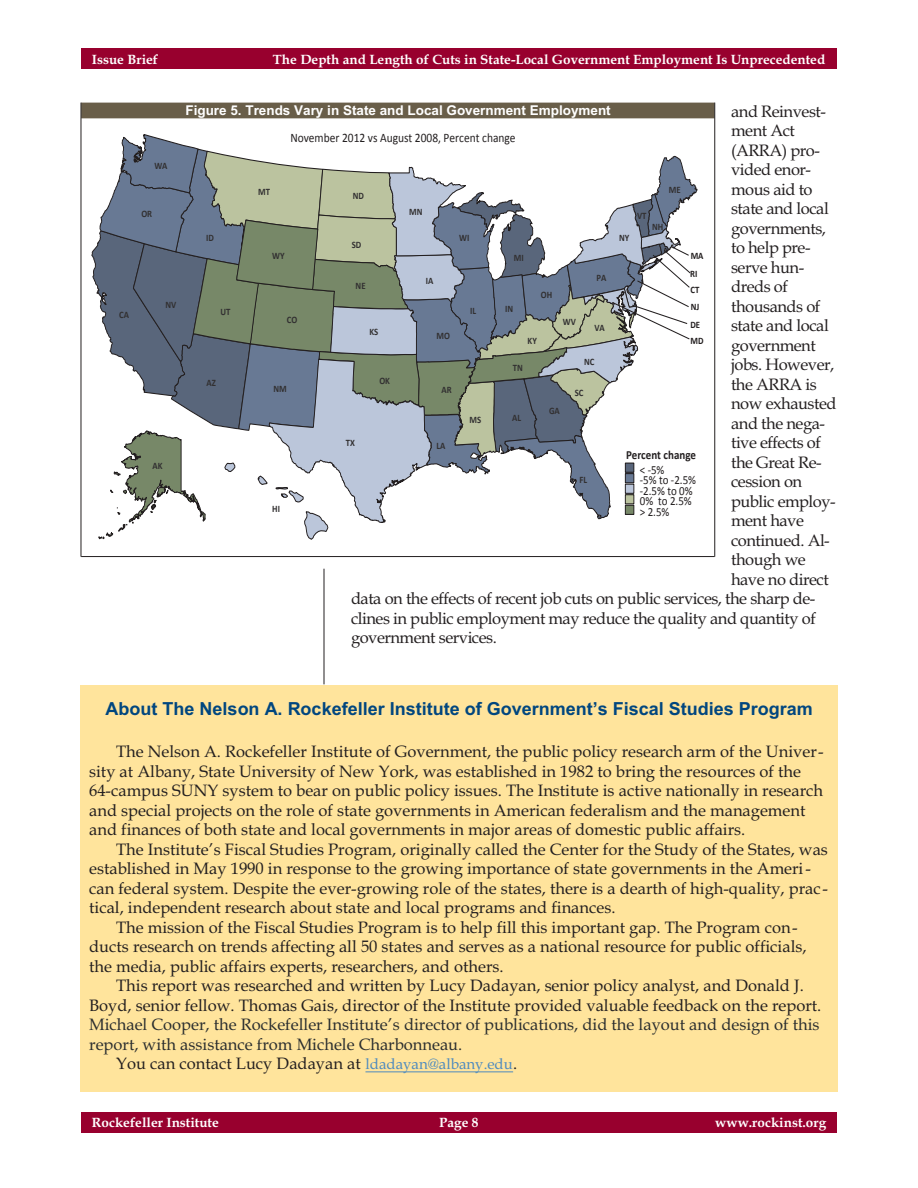
<style>
.page{position:relative;width:918px;height:1188px;background:#fff}
.page>*{position:absolute;margin:0;border:0;box-sizing:border-box;transform-origin:0 0}
.t1{font:700 18px "Arial";color:#00467f}
.t2{font:16.5px/19.5px "Book Antiqua";color:#231f20}
.t3{font:16.5px "Book Antiqua";letter-spacing:-.03em;color:#231f20}
.t4{font:16.5px "Book Antiqua";color:#2b2e2f}
.t5{font:700 13.5px "Book Antiqua";color:#fff}
.t6{font:700 13.5px "Arial";color:#fff}
.t7{font:12.9px "Calibri";color:#231f20;scale:.88 1}
.t8{font:12.45px/10.5px "Calibri";color:#231f20;scale:.88 1}
.t9{font:700 12.45px "Calibri";color:#231f20;scale:.88 1}
.t10{font:700 9.9px "Calibri";color:#323031;scale:.88 1}
.t11{font:700 9.9px "Calibri";color:#231f20;scale:.88 1}
.s1{font-size:15px;color:#4e8abe}
</style>
<div class="page">
<hr style="left:324px;top:569px;width:1px;height:115px;background:#231f20">
<div style="left:81px;top:49px;width:756px;height:20px;background:#98002e"></div>
<div style="left:81px;top:1112px;width:756px;height:20px;background:#98002e"></div>
<svg style="left:92px;top:134px;width:605px;height:406px"></svg>
<div style="left:81px;top:103px;width:634px;height:15px;background:#695e49"></div>
<hr style="left:715px;top:103px;width:1px;height:454px;background:#231f20">
<hr style="left:81px;top:556px;width:634px;height:1px;background:#231f20">
<hr style="left:81px;top:103px;width:1px;height:454px;background:#231f20">
<div style="left:81px;top:686px;width:757px;height:406px;background:#ffe49c"></div>
<hr style="left:365px;top:1071px;width:148px;height:1px;background:#4e8abe">
<p class="t5" style="left:92px;top:54px;width:68px">Issue Brief</p>
<p class="t5" style="left:273px;top:54px;width:554px">The Depth and Length of Cuts in State-Local Government Employment Is Unprecedented</p>
<p class="t10" style="left:119px;top:311px;width:13px">CA</p>
<p class="t10" style="left:154px;top:162px;width:16px">WA</p>
<p class="t10" style="left:141px;top:209px;width:14px">OR</p>
<p class="t10" style="left:165px;top:300px;width:14px">NV</p>
<p class="t10" style="left:152px;top:461px;width:13px">AK</p>
<p class="t3" style="left:731px;top:105px;width:96px">and Reinvest-</p>
<p class="t2" style="left:731px;top:123px;width:65px">ment Act</p>
<p class="t2" style="left:731px;top:142px;width:90px">(ARRA) pro-</p>
<p class="t3" style="left:731px;top:163px;width:81px">vided enor-</p>
<p class="t3" style="left:731px;top:183px;width:83px">mous aid to</p>
<p class="t3" style="left:731px;top:202px;width:99px">state and local</p>
<p class="t3" style="left:731px;top:222px;width:96px">governments,</p>
<p class="t3" style="left:731px;top:241px;width:81px">to help pre-</p>
<p class="t3" style="left:731px;top:261px;width:75px">serve hun-</p>
<p class="t2" style="left:731px;top:279px;width:58px">dreds of</p>
<p class="t3" style="left:731px;top:300px;width:91px">thousands of</p>
<p class="t3" style="left:731px;top:319px;width:99px">state and local</p>
<p class="t3" style="left:731px;top:339px;width:86px">government</p>
<p class="t3" style="left:731px;top:358px;width:105px">jobs. However,</p>
<p class="t3" style="left:731px;top:378px;width:87px">the ARRA is</p>
<p class="t3" style="left:731px;top:397px;width:107px">now exhausted</p>
<p class="t3" style="left:731px;top:417px;width:95px">and the nega-</p>
<p class="t3" style="left:731px;top:436px;width:91px">tive effects of</p>
<p class="t3" style="left:731px;top:456px;width:92px">the Great Re-</p>
<p class="t3" style="left:731px;top:475px;width:73px">cession on</p>
<p class="t3" style="left:731px;top:495px;width:106px">public employ-</p>
<p class="t3" style="left:731px;top:514px;width:74px">ment have</p>
<p class="t3" style="left:731px;top:534px;width:100px">continued. Al-</p>
<p class="t3" style="left:731px;top:553px;width:76px">though we</p>
<p class="t3" style="left:731px;top:573px;width:99px">have no direct</p>
<p class="t3" style="left:351px;top:592px;width:466px">data on the effects of recent job cuts on public services, the sharp de-</p>
<p class="t3" style="left:351px;top:612px;width:466px">clines in public employment may reduce the quality and quantity of</p>
<p class="t3" style="left:351px;top:631px;width:147px">government services.</p>
<p class="t6" style="left:185px;top:106px;width:427px">Figure 5. Trends Vary in State and Local Government Employment</p>
<p class="t7" style="left:290px;top:132px;width:257px">November 2012 vs August 2008, Percent change</p>
<p class="t10" style="left:669px;top:186px;width:15px">ME</p>
<p class="t10" style="left:258px;top:187px;width:15px">MT</p>
<p class="t10" style="left:353px;top:191px;width:14px">ND</p>
<p class="t10" style="left:409px;top:208px;width:17px">MN</p>
<p class="t10" style="left:637px;top:212px;width:12px">VT</p>
<p class="t10" style="left:652px;top:223px;width:14px">NH</p>
<p class="t10" style="left:206px;top:233px;width:10px">ID</p>
<p class="t10" style="left:459px;top:233px;width:13px">WI</p>
<p class="t10" style="left:619px;top:233px;width:13px">NY</p>
<p class="t10" style="left:352px;top:241px;width:12px">SD</p>
<p class="t10" style="left:356px;top:282px;width:13px">NE</p>
<p class="t11" style="left:691px;top:251px;width:16px">MA</p>
<p class="t10" style="left:272px;top:252px;width:16px">WY</p>
<p class="t10" style="left:514px;top:254px;width:13px">MI</p>
<p class="t11" style="left:690px;top:270px;width:10px">RI</p>
<p class="t10" style="left:597px;top:274px;width:13px">PA</p>
<p class="t10" style="left:426px;top:276px;width:10px">IA</p>
<p class="t11" style="left:690px;top:286px;width:12px">CT</p>
<p class="t11" style="left:690px;top:321px;width:13px">DE</p>
<p class="t10" style="left:541px;top:291px;width:14px">OH</p>
<p class="t11" style="left:691px;top:303px;width:11px">NJ</p>
<p class="t10" style="left:505px;top:305px;width:11px">IN</p>
<p class="t10" style="left:470px;top:307px;width:8px">IL</p>
<p class="t10" style="left:220px;top:308px;width:13px">UT</p>
<p class="t10" style="left:287px;top:316px;width:13px">CO</p>
<p class="t10" style="left:563px;top:317px;width:16px">WV</p>
<p class="t10" style="left:594px;top:324px;width:13px">VA</p>
<p class="t10" style="left:370px;top:328px;width:12px">KS</p>
<p class="t10" style="left:436px;top:331px;width:17px">MO</p>
<p class="t11" style="left:691px;top:337px;width:16px">MD</p>
<p class="t10" style="left:528px;top:337px;width:12px">KY</p>
<p class="t10" style="left:584px;top:358px;width:13px">NC</p>
<p class="t10" style="left:513px;top:364px;width:13px">TN</p>
<p class="t10" style="left:379px;top:376px;width:14px">OK</p>
<p class="t10" style="left:207px;top:379px;width:12px">AZ</p>
<p class="t10" style="left:274px;top:384px;width:17px">NM</p>
<p class="t10" style="left:442px;top:385px;width:13px">AR</p>
<p class="t10" style="left:575px;top:389px;width:11px">SC</p>
<p class="t10" style="left:549px;top:407px;width:14px">GA</p>
<p class="t10" style="left:512px;top:414px;width:12px">AL</p>
<p class="t10" style="left:470px;top:416px;width:15px">MS</p>
<p class="t10" style="left:346px;top:439px;width:12px">TX</p>
<p class="t10" style="left:437px;top:442px;width:12px">LA</p>
<p class="t9" style="left:626px;top:449px;width:81px">Percent change</p>
<p class="t8" style="left:640px;top:465px;width:65px">&lt; -5%<br>-5% to -2.5% -2.5% to 0%<br>0% to 2.5% &gt; 2.5%</p>
<p class="t10" style="left:579px;top:476px;width:10px">FL</p>
<p class="t10" style="left:272px;top:505px;width:10px">HI</p>
<p class="t1" style="left:106px;top:702px;width:709px">About The Nelson A. Rockefeller Institute of Government’s Fiscal Studies Program</p>
<p class="t2" style="left:89px;top:744px;width:736px;text-indent:27px">The Nelson A. Rockefeller Institute of Government, the public policy research arm of the Univer&shy;sity at Albany, State University of New York, was established in 1982 to bring the resources of the 64-campus SUNY system to bear on public policy issues. The Institute is active nationally in research and special projects on the role of state governments in American federalism and the management and finances of both state and local governments in major areas of domestic public affairs.</p>
<p class="t2" style="left:116px;top:841px;width:713px">The Institute’s Fiscal Studies Program, originally called the Center for the Study of the States, was</p>
<p class="t2" style="left:89px;top:861px;width:723px">established in May 1990 in response to the growing importance of state governments in the Ameri-</p>
<p class="t2" style="left:89px;top:880px;width:740px">can federal system. Despite the ever-growing role of the states, there is a dearth of high-quality, prac -</p>
<p class="t2" style="left:89px;top:900px;width:528px">tical, independent research about state and local programs and finances.</p>
<p class="t2" style="left:116px;top:919px;width:683px">The mission of the Fiscal Studies Program is to help fill this important gap. The Program con-</p>
<p class="t2" style="left:89px;top:939px;width:719px">ducts research on trends affecting all 50 states and serves as a national resource for public officials,</p>
<p class="t2" style="left:89px;top:958px;width:416px">the media, public affairs experts, researchers, and others.</p>
<p class="t2" style="left:116px;top:978px;width:689px">This report was researched and written by Lucy Dadayan, senior policy analyst, and Donald J.</p>
<p class="t2" style="left:89px;top:997px;width:734px">Boyd, senior fellow. Thomas Gais, director of the Institute provided valuable feedback on the report.</p>
<p class="t4" style="left:89px;top:1018px;width:732px">Michael Cooper, the Rockefeller Institute’s director of publications, did the layout and design of this</p>
<p class="t4" style="left:89px;top:1038px;width:375px">report, with assistance from Michele Charbonneau.</p>
<p class="t2" style="left:116px;top:1056px;width:403px">You can contact Lucy Dadayan at <span class="s1">ldadayan@albany.edu</span>.</p>
<p class="t5" style="left:92px;top:1118px;width:129px">Rockefeller Institute</p>
<p class="t5" style="left:439px;top:1118px;width:41px">Page 8</p>
<p class="t5" style="left:715px;top:1118px;width:113px">www.rockinst.org</p>
</div>
